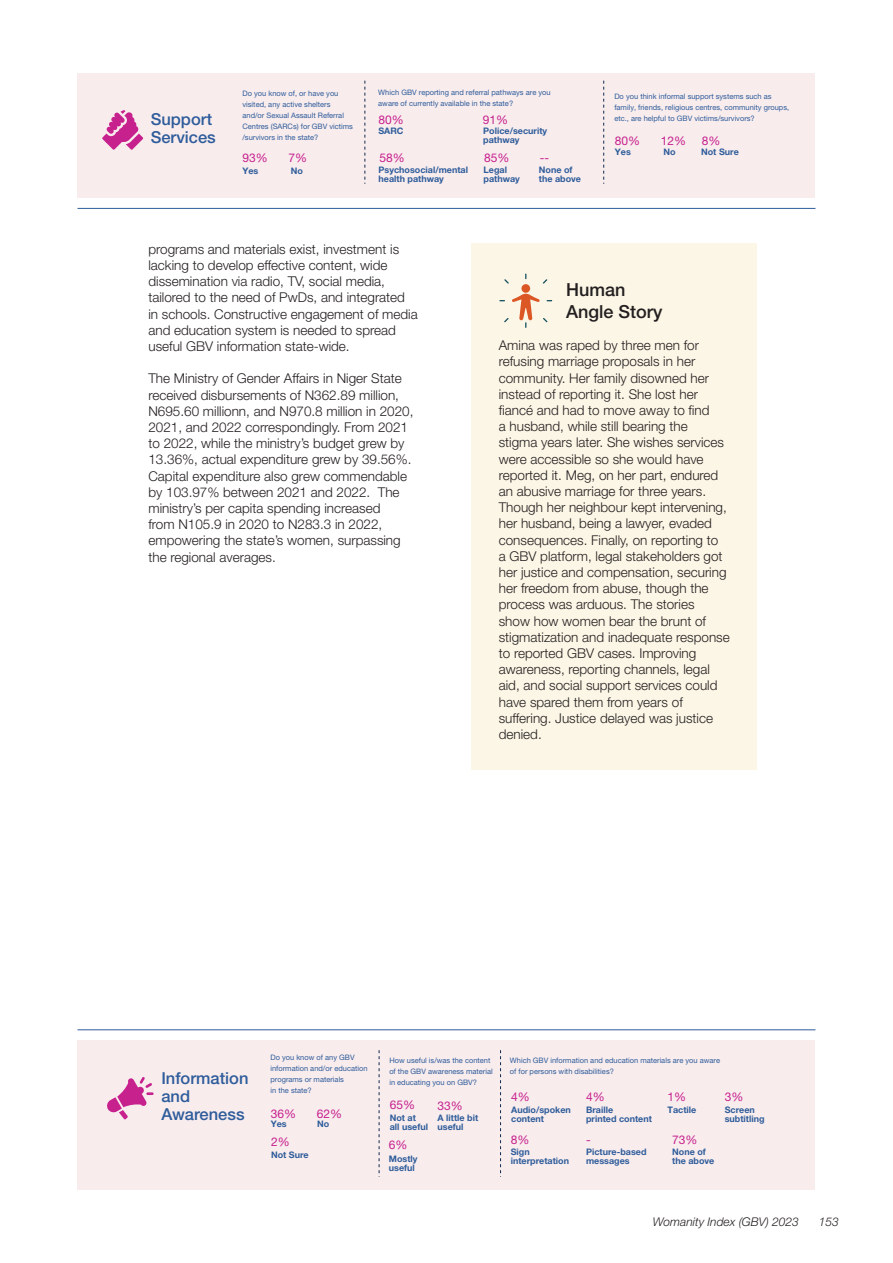
<style>
.page{position:relative;width:893px;height:1263px;background:#fff}
.page>*{position:absolute;margin:0;border:0;box-sizing:border-box;transform-origin:0 0}
.t1{font:500 18px "Helvetica Neue LT Pro";color:#231f20}
.t2{font:500 16.5px/18.3px "Helvetica Neue LT Pro";color:#2e5c9b}
.t3{font:300 13.5px/16.2px "Helvetica Neue LT Pro";color:#231f20}
.t4{font:12px "Helvetica Neue LT Pro";color:#c7218e}
.t5{font:italic 300 12px "Helvetica Neue LT Pro";color:#231f20}
.t6{font:700 9px/9px "Helvetica Neue LT Pro";color:#2e5c9a}
.t7{font:7.5px/10.8px "Helvetica Neue LT Pro";color:#2e5c9b}
</style>
<div class="page">
<div style="left:78px;top:73px;width:737px;height:124px;background:#f8eced"></div>
<hr style="left:78px;top:208px;width:737px;height:1px;background:#2e5c9b">
<hr style="left:78px;top:1029px;width:737px;height:1px;background:#2e5c9b">
<svg style="left:365px;top:81px;width:1px;height:103px"></svg>
<svg style="left:603px;top:81px;width:1px;height:103px"></svg>
<div style="left:78px;top:1040px;width:737px;height:150px;background:#f8eced"></div>
<svg style="left:379px;top:1050px;width:1px;height:127px"></svg>
<svg style="left:500px;top:1050px;width:1px;height:127px"></svg>
<svg style="left:102px;top:110px;width:41px;height:40px"></svg>
<svg style="left:107px;top:1077px;width:47px;height:42px"></svg>
<div style="left:471px;top:243px;width:286px;height:526px;background:#fcf6e6"></div>
<div style="left:521px;top:284px;width:9px;height:9px;background:#dc5726;border-radius:50%"></div>
<svg style="left:543px;top:279px;width:4px;height:5px"></svg>
<svg style="left:504px;top:279px;width:5px;height:5px"></svg>
<svg style="left:499px;top:294px;width:53px;height:34px"></svg>
<p class="t7" style="left:378px;top:87px;width:174px">Which GBV reporting and referral pathways are you aware of currently available in the state?</p>
<p class="t7" style="left:614px;top:91px;width:176px">Do you think informal support systems such as family, friends, religious centres, community groups,</p>
<p class="t7" style="left:242px;top:88px;width:112px">Do you know of, or have you visited, any active shelters and/or Sexual Assault Referral<br>Centres (SARCs) for GBV victims /survivors in the state?</p>
<p class="t6" style="left:242px;top:166px;width:18px">Yes</p>
<p class="t6" style="left:291px;top:166px;width:14px">No</p>
<p class="t2" style="left:151px;top:110px;width:63px">Support</p>
<p class="t7" style="left:614px;top:112px;width:142px">etc., are helpful to GBV victims/survivors?</p>
<p class="t2" style="left:151px;top:128px;width:67px">Services</p>
<p class="t4" style="left:378px;top:113px;width:27px">80%</p>
<p class="t4" style="left:483px;top:113px;width:27px">91%</p>
<p class="t4" style="left:484px;top:151px;width:27px">85%</p>
<p class="t6" style="left:378px;top:126px;width:27px">SARC</p>
<p class="t6" style="left:483px;top:126px;width:65px">Police/security pathway</p>
<p class="t6" style="left:483px;top:165px;width:38px">Legal pathway</p>
<p class="t4" style="left:615px;top:134px;width:27px">80%</p>
<p class="t4" style="left:661px;top:134px;width:27px">12%</p>
<p class="t4" style="left:702px;top:134px;width:20px">8%</p>
<p class="t6" style="left:615px;top:147px;width:18px">Yes</p>
<p class="t6" style="left:663px;top:147px;width:14px">No</p>
<p class="t6" style="left:701px;top:147px;width:39px">Not Sure</p>
<p class="t4" style="left:379px;top:151px;width:27px">58%</p>
<p class="t4" style="left:242px;top:151px;width:27px">93%</p>
<p class="t4" style="left:288px;top:151px;width:20px">7%</p>
<p class="t4" style="left:540px;top:151px;width:11px">--</p>
<p class="t6" style="left:379px;top:165px;width:91px">Psychosocial/mental health pathway</p>
<p class="t6" style="left:539px;top:165px;width:44px">None of the above</p>
<p class="t3" style="left:148px;top:241px;width:271px">programs and materials exist, investment is lacking to develop effective content, wide dissemination via radio, TV, social media, tailored to the need of PwDs, and integrated in schools. Constructive engagement of media and education system is needed to spread useful GBV information state-wide.</p>
<p class="t3" style="left:148px;top:370px;width:267px">The Ministry of Gender Affairs in Niger State received disbursements of N362.89 million, N695.60 millionn, and N970.8 million in 2020, 2021, and 2022 correspondingly. From 2021 to 2022, while the ministry’s budget grew by 13.36%, actual expenditure grew by 39.56%.<br>Capital expenditure also grew commendable by 103.97% between 2021 and 2022. The ministry’s per capita spending increased<br>from N105.9 in 2020 to N283.3 in 2022, empowering the state’s women, surpassing the regional averages.</p>
<p class="t1" style="left:566px;top:279px;width:61px">Human</p>
<p class="t1" style="left:566px;top:301px;width:98px">Angle Story</p>
<p class="t3" style="left:499px;top:337px;width:233px">Amina was raped by three men for refusing marriage proposals in her community. Her family disowned her instead of reporting it. She lost her fiancé and had to move away to find<br>a husband, while still bearing the stigma years later. She wishes services were accessible so she would have reported it. Meg, on her part, endured an abusive marriage for three years.<br>Though her neighbour kept intervening, her husband, being a lawyer, evaded consequences. Finally, on reporting to<br>a GBV platform, legal stakeholders got her justice and compensation, securing her freedom from abuse, though the process was arduous. The stories<br>show how women bear the brunt of stigmatization and inadequate response to reported GBV cases. Improving awareness, reporting channels, legal aid, and social support services could have spared them from years of suffering. Justice delayed was justice denied.</p>
<p class="t2" style="left:161px;top:1069px;width:89px">Information and<br>Awareness</p>
<p class="t7" style="left:270px;top:1052px;width:99px">Do you know of any GBV information and/or education programs or materials<br>in the state?</p>
<p class="t7" style="left:389px;top:1055px;width:105px">How useful is/was the content of the GBV awareness material in educating you on GBV?</p>
<p class="t7" style="left:510px;top:1055px;width:212px">Which GBV information and education materials are you aware of for persons with disabilities?</p>
<p class="t4" style="left:511px;top:1089px;width:20px">4%</p>
<p class="t4" style="left:586px;top:1089px;width:20px">4%</p>
<p class="t4" style="left:667px;top:1089px;width:20px">1%</p>
<p class="t4" style="left:725px;top:1089px;width:20px">3%</p>
<p class="t4" style="left:390px;top:1098px;width:27px">65%</p>
<p class="t4" style="left:438px;top:1098px;width:27px">33%</p>
<p class="t6" style="left:511px;top:1105px;width:61px">Audio/spoken content</p>
<p class="t6" style="left:586px;top:1105px;width:67px">Braille<br>printed content</p>
<p class="t6" style="left:586px;top:1147px;width:62px">Picture-based messages</p>
<p class="t6" style="left:725px;top:1105px;width:41px">Screen subtitling</p>
<p class="t6" style="left:668px;top:1105px;width:30px">Tactile</p>
<p class="t4" style="left:271px;top:1106px;width:27px">36%</p>
<p class="t4" style="left:317px;top:1106px;width:27px">62%</p>
<p class="t4" style="left:271px;top:1135px;width:20px">2%</p>
<p class="t4" style="left:389px;top:1138px;width:20px">6%</p>
<p class="t6" style="left:390px;top:1113px;width:40px">Not at<br>all useful</p>
<p class="t6" style="left:438px;top:1113px;width:42px">A little bit useful</p>
<p class="t6" style="left:271px;top:1119px;width:18px">Yes</p>
<p class="t6" style="left:317px;top:1119px;width:14px">No</p>
<p class="t6" style="left:271px;top:1150px;width:39px">Not Sure</p>
<p class="t4" style="left:511px;top:1133px;width:20px">8%</p>
<p class="t4" style="left:672px;top:1133px;width:27px">73%</p>
<p class="t6" style="left:511px;top:1147px;width:60px">Sign interpretation</p>
<p class="t4" style="left:586px;top:1133px;width:6px">-</p>
<p class="t6" style="left:672px;top:1147px;width:44px">None of the above</p>
<p class="t6" style="left:389px;top:1154px;width:30px">Mostly useful</p>
<p class="t5" style="left:653px;top:1214px;width:148px">Womanity Index (GBV) 2023</p>
<p class="t5" style="left:819px;top:1214px;width:22px">153</p>
</div>
